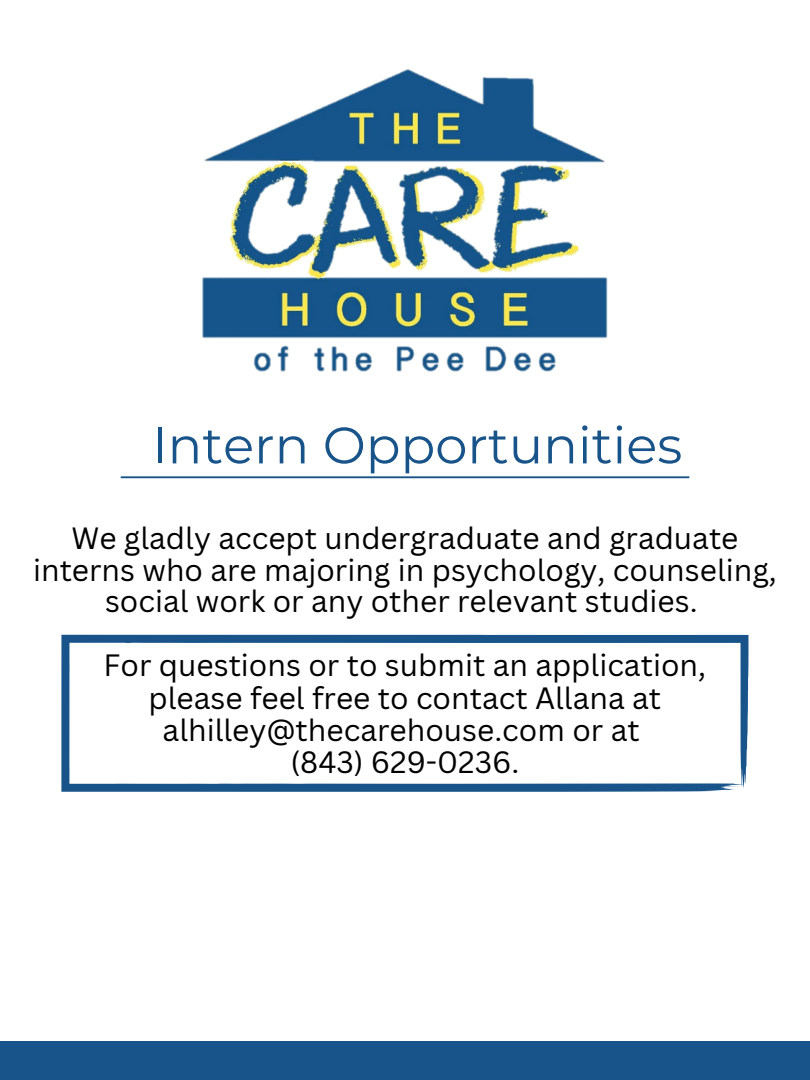
<style>
.page{position:relative;width:810px;height:1080px;background:#fff}
.page>*{position:absolute;margin:0;border:0;box-sizing:border-box;transform-origin:0 0}
.t1{font:51.25px "Montserrat";color:#185489}
.t2{font:30px/32.4px "Canva Sans";color:#000;text-align:center}
.t3{font:29.94px/31.4px "Canva Sans";color:#000;text-align:center}
</style>
<div class="page">
<img style="left:202px;top:69px;width:406px;height:303px">
<div style="left:0;top:1042px;width:810px;height:38px;background:#185489"></div>
<svg style="left:61px;top:635px;width:687px;height:157px"></svg>
<svg style="left:70px;top:643px;width:41px;height:10px"></svg>
<svg style="left:114px;top:784px;width:25px;height:1px"></svg>
<svg style="left:70px;top:768px;width:1px;height:16px"></svg>
<svg style="left:184px;top:784px;width:24px;height:1px"></svg>
<svg style="left:70px;top:659px;width:1px;height:19px"></svg>
<hr style="left:121px;top:476px;width:568px;height:2px;background:#185489">
<p class="t1" style="left:152px;top:414px;width:532px">Intern Opportunities</p>
<p class="t3" style="left:33px;top:522px;width:745px">We gladly accept undergraduate and graduate interns who are majoring in psychology, counseling, social work or any other relevant studies.</p>
<p class="t2" style="left:104px;top:649px;width:604px">For questions or to submit an application, please feel free to contact Allana at alhilley@thecarehouse.com or at</p>
<p class="t2" style="left:290px;top:746px;width:230px">(843) 629-0236.</p>
</div>
